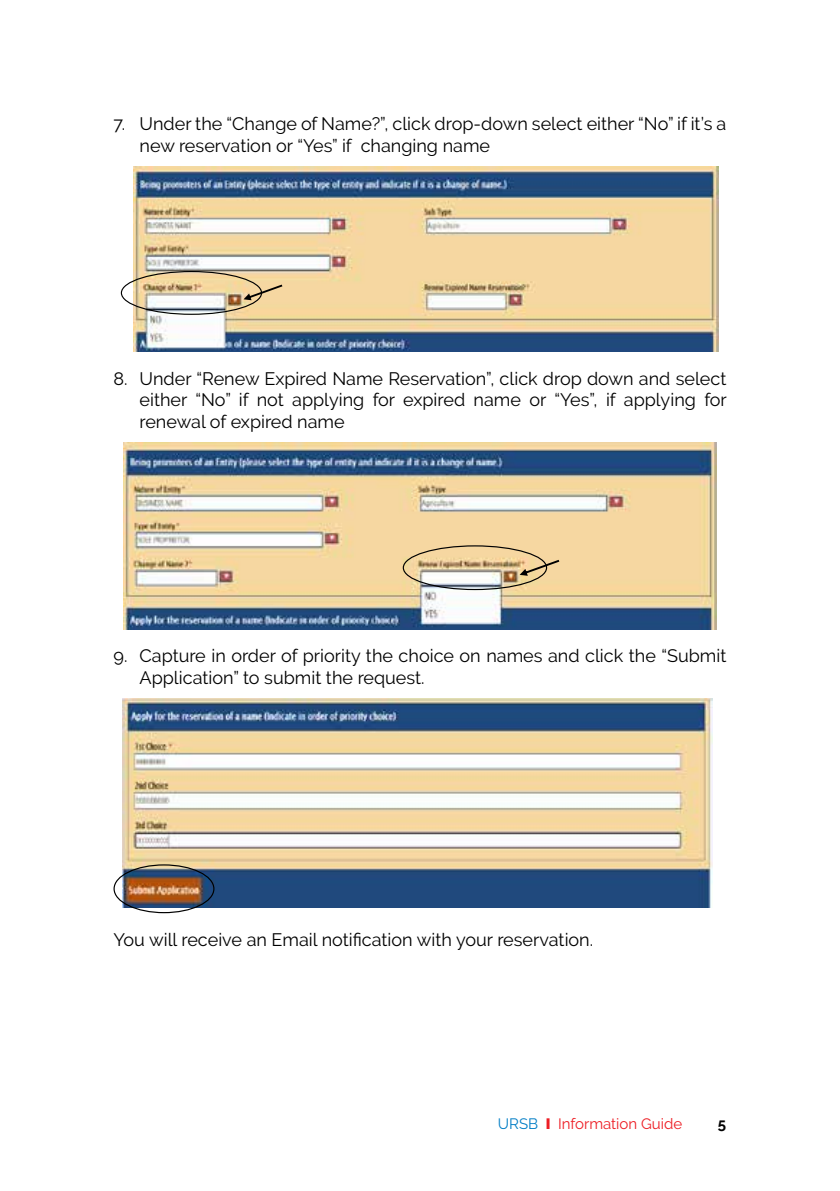
<style>
.page{position:relative;width:840px;height:1191px;background:#fff}
.page>*{position:absolute;margin:0;border:0;box-sizing:border-box;transform-origin:0 0}
.t1{font:18px/21.6px "Raleway";color:#000}
.t2{font:15px "Raleway";color:#ed1d24}
.t3{font:700 15px "Raleway";color:#000}
.s1{color:#007dc5}
.s2{font-weight:900}
</style>
<div class="page">
<img style="left:134px;top:167px;width:584px;height:184px">
<svg style="left:243px;top:285px;width:39px;height:15px"></svg>
<div style="left:121px;top:271px;width:141px;height:44px;border:1px solid #000;border-radius:50%"></div>
<img style="left:123px;top:443px;width:593px;height:186px">
<div style="left:402px;top:545px;width:145px;height:45px;border:1px solid #000;border-radius:50%"></div>
<svg style="left:519px;top:560px;width:40px;height:16px"></svg>
<img style="left:122px;top:699px;width:589px;height:208px">
<div style="left:113px;top:864px;width:101px;height:49px;border:1px solid #000;border-radius:50%"></div>
<p class="t1" style="left:139px;top:113px;width:588px;text-indent:-26px">7. Under the “Change of Name?”, click drop-down select either “No” if it’s a new reservation or “Yes” if changing name</p>
<p class="t1" style="left:139px;top:367px;width:588px;text-align:justify;text-indent:-26px">8. Under “Renew Expired Name Reservation”, click drop down and select either “No” if not applying for expired name or “Yes”, if applying for renewal of expired name</p>
<p class="t1" style="left:139px;top:645px;width:588px;text-indent:-26px">9. Capture in order of priority the choice on names and click the “Submit<br>Application” to submit the request.</p>
<p class="t1" style="left:113px;top:929px;width:481px">You will receive an Email notification with your reservation.</p>
<p class="t2" style="left:497px;top:1115px;width:186px"><span class="s1">URSB</span> <span class="s2">I</span> Information Guide</p>
<p class="t3" style="left:717px;top:1115px;width:10px">5</p>
</div>
